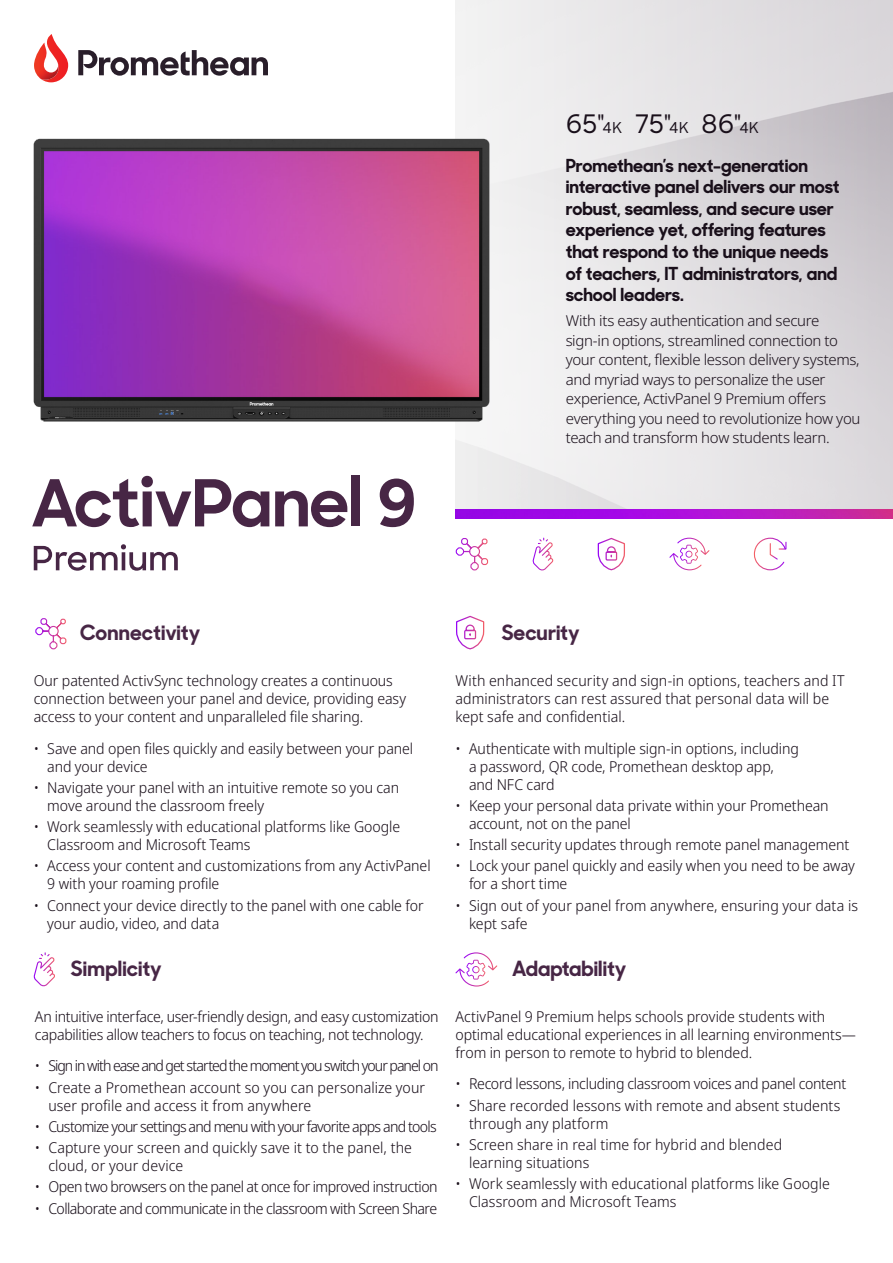
<style>
.page{position:relative;width:893px;height:1263px;background:#fff}
.page>*{position:absolute;margin:0;border:0;box-sizing:border-box;transform-origin:0 0}
.t1{font:500 25.5px "Sharp Sans";color:#190f1a}
.Flyer_Subhead{font:700 21px "Sharp Sans No 1";color:#472645}
.Flyer_Subhead-2{font:700 18px/21.6px "Sharp Sans No 1";letter-spacing:-.005em;color:#190f1a}
.Flyer_Body{font:300 15px/18px "Noto Sans Display";letter-spacing:-.005em;color:#190f1a}
.Flyer_Body-2{font:300 15px/19.5px "Noto Sans";letter-spacing:-.025em;color:#190f1a}
.Flyer_Body-3{font:300 15px "Noto Sans Display";letter-spacing:-.035em;color:#190f1a}
.Flyer_Body-4{font:300 15px "Noto Sans Display";letter-spacing:-.065em;color:#190f1a}
.Flyer_Body-5{font:300 15px "Noto Sans Display";letter-spacing:-.05em;color:#190f1a}
.s1{font-size:15px}
</style>
<div class="page">
<svg style="left:455px;top:509px;width:438px;height:10px;background:#ae13d0"></svg>
<svg style="left:78px;top:50px;width:190px;height:26px"></svg>
<svg style="left:42px;top:34px;width:26px;height:48px"></svg>
<img style="left:34px;top:43px;width:27px;height:37px">
<img style="left:33px;top:136px;width:459px;height:288px">
<svg style="left:597px;top:537px;width:28px;height:34px"></svg>
<svg style="left:669px;top:538px;width:40px;height:32px"></svg>
<svg style="left:753px;top:537px;width:34px;height:34px"></svg>
<svg style="left:456px;top:615px;width:29px;height:35px"></svg>
<svg style="left:455px;top:952px;width:42px;height:34px"></svg>
<svg style="left:532px;top:538px;width:21px;height:33px"></svg>
<svg style="left:33px;top:952px;width:22px;height:35px"></svg>
<svg style="left:455px;top:538px;width:34px;height:33px"></svg>
<svg style="left:35px;top:618px;width:32px;height:32px"></svg>
<svg style="left:34px;top:544px;width:144px;height:27px"></svg>
<svg style="left:32px;top:476px;width:237px;height:51px"></svg>
<svg style="left:275px;top:491px;width:72px;height:36px"></svg>
<div style="left:351px;top:475px;width:9px;height:51px;background:#472645"></div>
<svg style="left:380px;top:478px;width:34px;height:49px"></svg>
<p class="t1" style="left:566px;top:105px;width:195px">65"<span class="s1">4K</span> 75"<span class="s1">4K</span> 86"<span class="s1">4K</span></p>
<p class="Flyer_Subhead-2" style="left:566px;top:153px;width:275px">Promethean’s next-generation interactive panel delivers our most robust, seamless, and secure user experience yet, offering features that respond to the unique needs of teachers, IT administrators, and school leaders.</p>
<p class="Flyer_Body-2" style="left:566px;top:311px;width:296px">With its easy authentication and secure sign-in options, streamlined connection to your content, flexible lesson delivery systems, and myriad ways to personalize the user experience, ActivPanel 9 Premium offers everything you need to revolutionize how you teach and transform how students learn.</p>
<p class="Flyer_Subhead" style="left:80px;top:617px;width:122px">Connectivity</p>
<p class="Flyer_Body" style="left:34px;top:672px;width:374px">Our patented ActivSync technology creates a continuous connection between your panel and device, providing easy access to your content and unparalleled file sharing.</p>
<p class="Flyer_Body" style="left:47px;top:739px;width:367px;text-indent:-14px">• Save and open files quickly and easily between your panel and your device</p>
<p class="Flyer_Body" style="left:47px;top:779px;width:353px;text-indent:-14px">• Navigate your panel with an intuitive remote so you can move around the classroom freely</p>
<p class="Flyer_Body" style="left:47px;top:818px;width:355px;text-indent:-14px">• Work seamlessly with educational platforms like Google<br>Classroom and Microsoft Teams</p>
<p class="Flyer_Body" style="left:47px;top:857px;width:385px;text-indent:-14px">• Access your content and customizations from any ActivPanel<br>9 with your roaming profile</p>
<p class="Flyer_Body" style="left:47px;top:896px;width:378px;text-indent:-14px">• Connect your device directly to the panel with one cable for your audio, video, and data</p>
<p class="Flyer_Subhead" style="left:71px;top:953px;width:92px">Simplicity</p>
<p class="Flyer_Body" style="left:35px;top:1008px;width:405px">An intuitive interface, user-friendly design, and easy customization capabilities allow teachers to focus on teaching, not technology.</p>
<p class="Flyer_Body-4" style="left:35px;top:1055px;width:405px">• Sign in with ease and get started the moment you switch your panel on</p>
<p class="Flyer_Body" style="left:48px;top:1078px;width:378px;text-indent:-14px">• Create a Promethean account so you can personalize your user profile and access it from anywhere</p>
<p class="Flyer_Body-5" style="left:35px;top:1116px;width:403px">• Customize your settings and menu with your favorite apps and tools</p>
<p class="Flyer_Body" style="left:48px;top:1139px;width:365px;text-indent:-14px">• Capture your screen and quickly save it to the panel, the cloud, or your device</p>
<p class="Flyer_Body-3" style="left:35px;top:1176px;width:404px">• Open two browsers on the panel at once for improved instruction</p>
<p class="Flyer_Body-3" style="left:35px;top:1197px;width:404px">• Collaborate and communicate in the classroom with Screen Share</p>
<p class="Flyer_Subhead" style="left:502px;top:617px;width:79px">Security</p>
<p class="Flyer_Body" style="left:455px;top:672px;width:391px">With enhanced security and sign-in options, teachers and IT administrators can rest assured that personal data will be kept safe and confidential.</p>
<p class="Flyer_Body" style="left:469px;top:739px;width:331px;text-indent:-14px">• Authenticate with multiple sign-in options, including a password, QR code, Promethean desktop app, and NFC card</p>
<p class="Flyer_Body" style="left:469px;top:797px;width:361px;text-indent:-14px">• Keep your personal data private within your Promethean account, not on the panel</p>
<p class="Flyer_Body" style="left:455px;top:836px;width:395px">• Install security updates through remote panel management</p>
<p class="Flyer_Body" style="left:469px;top:857px;width:387px;text-indent:-14px">• Lock your panel quickly and easily when you need to be away for a short time</p>
<p class="Flyer_Body" style="left:469px;top:896px;width:390px;text-indent:-14px">• Sign out of your panel from anywhere, ensuring your data is kept safe</p>
<p class="Flyer_Subhead" style="left:512px;top:953px;width:116px">Adaptability</p>
<p class="Flyer_Body" style="left:455px;top:1008px;width:402px">ActivPanel 9 Premium helps schools provide students with optimal educational experiences in all learning environments— from in person to remote to hybrid to blended.</p>
<p class="Flyer_Body" style="left:455px;top:1075px;width:392px">• Record lessons, including classroom voices and panel content</p>
<p class="Flyer_Body" style="left:469px;top:1096px;width:373px;text-indent:-14px">• Share recorded lessons with remote and absent students through any platform</p>
<p class="Flyer_Body" style="left:469px;top:1136px;width:315px;text-indent:-14px">• Screen share in real time for hybrid and blended learning situations</p>
<p class="Flyer_Body" style="left:469px;top:1175px;width:363px;text-indent:-14px">• Work seamlessly with educational platforms like Google<br>Classroom and Microsoft Teams</p>
</div>
